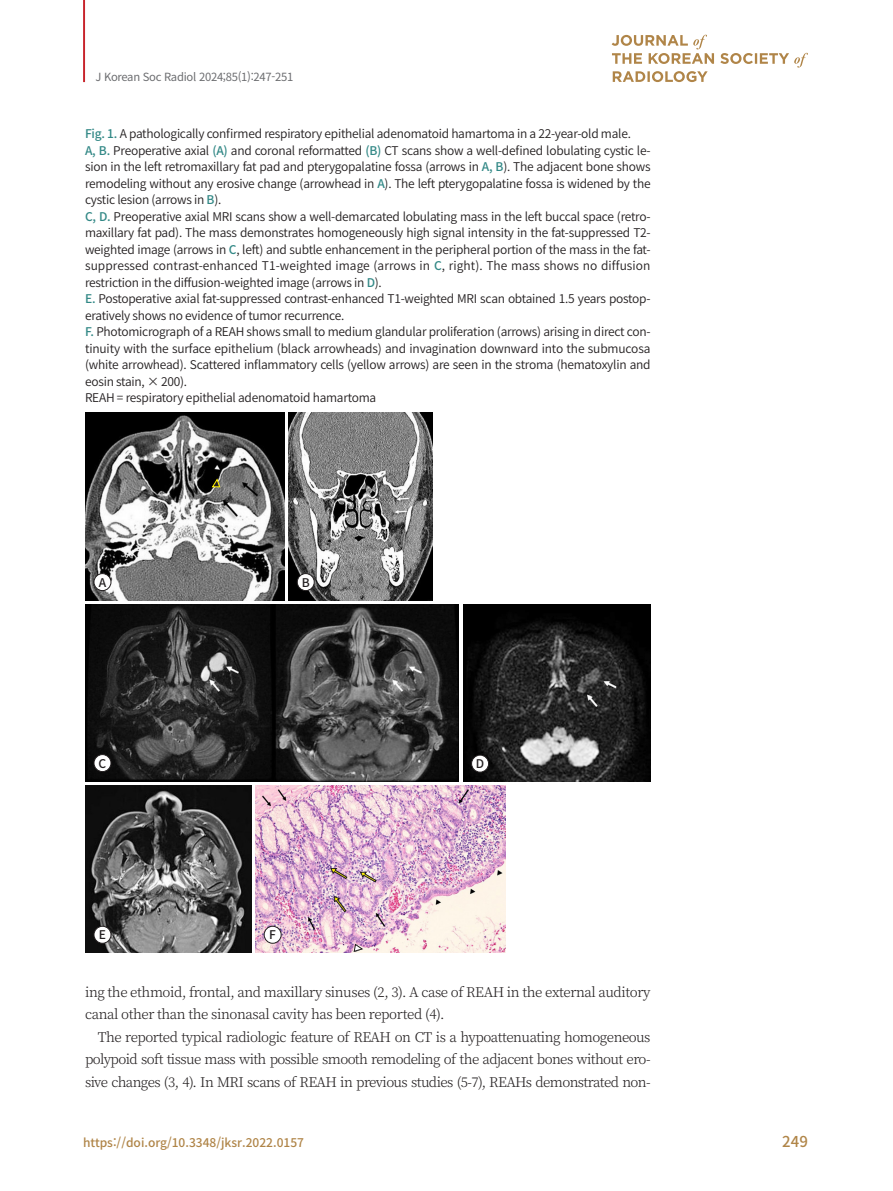
<style>
.page{position:relative;width:893px;height:1191px;background:#fff}
.page>*{position:absolute;margin:0;border:0;box-sizing:border-box;transform-origin:0 0}
.t1{font:500 15px "Noto Sans CJ Kkr";color:#b08548}
.영문본문{font:300 13.5px/22.5px "Noto Serif CJ Kkr";letter-spacing:-.03em;color:#231f20}
.그림제목1{font:600 12px/16.5px "Noto Sans CJ Kkr";letter-spacing:-.02em;color:#231f20;text-align:justify}
.그림제목{font:600 12px "Noto Sans CJ Kkr";letter-spacing:-.02em;color:#231f20}
.t2{font:500 12px "Noto Sans CJ Kkr";color:#b08548}
.캡션{font:500 12px "Noto Sans CJ Kkr";color:#231f20}
.t3{font:11.25px "Noto Sans CJ Kkr";letter-spacing:-.025em;color:#6c6d70}
.s1{font-weight:500;color:#328886}
</style>
<div class="page">
<hr style="left:83px;top:0;width:2px;height:82px;background:#c8242b">
<svg style="left:612px;top:35px;width:196px;height:47px"></svg>
<img style="left:85px;top:604px;width:374px;height:177px">
<img style="left:288px;top:412px;width:145px;height:188px">
<img style="left:85px;top:412px;width:199px;height:188px">
<img style="left:463px;top:604px;width:188px;height:177px">
<div style="left:94px;top:573px;width:17px;height:17px;background:#fff;border-radius:50%"></div>
<div style="left:94px;top:573px;width:17px;height:18px;border:1px solid #231f20;border-radius:50%"></div>
<div style="left:472px;top:755px;width:17px;height:17px;background:#fff;border-radius:50%"></div>
<div style="left:471px;top:755px;width:18px;height:17px;border:1px solid #231f20;border-radius:50%"></div>
<div style="left:297px;top:573px;width:17px;height:17px;background:#fff;border-radius:50%"></div>
<div style="left:297px;top:573px;width:17px;height:18px;border:1px solid #231f20;border-radius:50%"></div>
<img style="left:85px;top:785px;width:166px;height:167px">
<img style="left:255px;top:785px;width:250px;height:167px">
<div style="left:94px;top:926px;width:17px;height:17px;background:#fff;border-radius:50%"></div>
<div style="left:94px;top:926px;width:17px;height:17px;border:1px solid #231f20;border-radius:50%"></div>
<div style="left:264px;top:926px;width:17px;height:17px;background:#fff;border-radius:50%"></div>
<div style="left:264px;top:926px;width:17px;height:17px;border:1px solid #231f20;border-radius:50%"></div>
<div style="left:94px;top:754px;width:17px;height:17px;background:#fff;border-radius:50%"></div>
<div style="left:94px;top:754px;width:17px;height:18px;border:1px solid #231f20;border-radius:50%"></div>
<svg style="left:211px;top:478px;width:10px;height:9px"></svg>
<svg style="left:354px;top:944px;width:9px;height:7px"></svg>
<svg style="left:330px;top:867px;width:18px;height:13px"></svg>
<svg style="left:334px;top:896px;width:13px;height:17px"></svg>
<svg style="left:360px;top:871px;width:18px;height:12px"></svg>
<p class="t3" style="left:96px;top:70px;width:199px">J Korean Soc Radiol 2024;85(1):247-251</p>
<p class="그림제목" style="left:85px;top:127px;width:547px"><span class="s1">Fig. 1.</span> A pathologically confirmed respiratory epithelial adenomatoid hamartoma in a 22-year-old male.</p>
<p class="그림제목1" style="left:85px;top:142px;width:567px"><span class="s1">A, B.</span> Preoperative axial <span class="s1">(A)</span> and coronal reformatted <span class="s1">(B)</span> CT scans show a well-defined lobulating cystic le&shy;sion in the left retromaxillary fat pad and pterygopalatine fossa (arrows in <span class="s1">A, B</span>). The adjacent bone shows remodeling without any erosive change (arrowhead in <span class="s1">A</span>). The left pterygopalatine fossa is widened by the cystic lesion (arrows in <span class="s1">B</span>).</p>
<p class="그림제목1" style="left:85px;top:208px;width:567px"><span class="s1">C, D.</span> Preoperative axial MRI scans show a well-demarcated lobulating mass in the left buccal space (retro&shy;maxillary fat pad). The mass demonstrates homogeneously high signal intensity in the fat-suppressed T2- weighted image (arrows in <span class="s1">C</span>, left) and subtle enhancement in the peripheral portion of the mass in the fat&shy;suppressed contrast-enhanced T1-weighted image (arrows in <span class="s1">C</span>, right). The mass shows no diffusion restriction in the diffusion-weighted image (arrows in <span class="s1">D</span>).</p>
<p class="그림제목1" style="left:85px;top:291px;width:567px"><span class="s1">E.</span> Postoperative axial fat-suppressed contrast-enhanced T1-weighted MRI scan obtained 1.5 years postop&shy;eratively shows no evidence of tumor recurrence.</p>
<p class="그림제목1" style="left:85px;top:324px;width:567px"><span class="s1">F.</span> Photomicrograph of a REAH shows small to medium glandular proliferation (arrows) arising in direct con&shy;tinuity with the surface epithelium (black arrowheads) and invagination downward into the submucosa (white arrowhead). Scattered inflammatory cells (yellow arrows) are seen in the stroma (hematoxylin and eosin stain, × 200).</p>
<p class="그림제목1" style="left:85px;top:390px;width:293px">REAH = respiratory epithelial adenomatoid hamartoma</p>
<p class="캡션" style="left:99px;top:575px;width:9px">A</p>
<p class="캡션" style="left:302px;top:575px;width:10px">B</p>
<p class="캡션" style="left:99px;top:756px;width:9px">C</p>
<p class="캡션" style="left:99px;top:928px;width:9px">E</p>
<p class="캡션" style="left:269px;top:928px;width:8px">F</p>
<p class="캡션" style="left:476px;top:757px;width:10px">D</p>
<p class="영문본문" style="left:85px;top:980px;width:567px">ing the ethmoid, frontal, and maxillary sinuses (2, 3). A case of REAH in the external auditory canal other than the sinonasal cavity has been reported (4).</p>
<p class="영문본문" style="left:85px;top:1025px;width:567px;text-align:justify;text-indent:13px">The reported typical radiologic feature of REAH on CT is a hypoattenuating homogeneous polypoid soft tissue mass with possible smooth remodeling of the adjacent bones without ero&shy;sive changes (3, 4). In MRI scans of REAH in previous studies (5-7), REAHs demonstrated non-</p>
<p class="t2" style="left:83px;top:1135px;width:222px">https://doi.org/10.3348/jksr.2022.0157</p>
<p class="t1" style="left:782px;top:1132px;width:27px">249</p>
</div>
